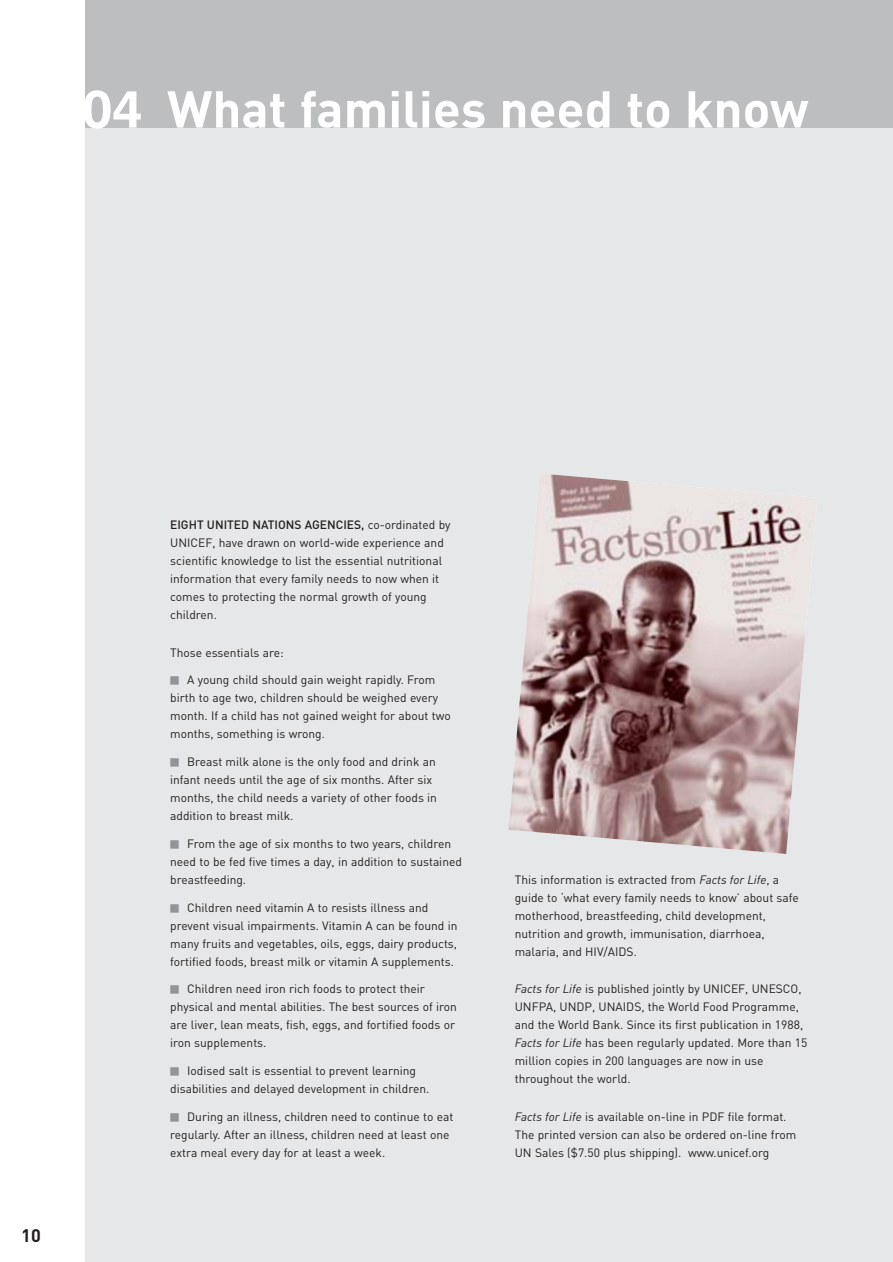
<style>
.page{position:relative;width:893px;height:1262px;background:#fff}
.page>*{position:absolute;margin:0;border:0;box-sizing:border-box;transform-origin:0 0}
.t1{font:700 51px "DIN";color:#fff}
.t2{font:700 18px "DIN";color:#231f1f}
.t3{font:12px/18px "DIN";color:#231f1f}
.s1{font-family:"Swiss 721 BT";font-size:53.25px}
.s2{font-weight:500}
.s3{font-style:italic}
</style>
<div class="page">
<div style="left:85px;top:0;width:807px;height:1262px;background:#e6e7e8"></div>
<div style="left:85px;top:0;width:807px;height:128px;background:#bcbec0"></div>
<img style="left:508px;top:474px;width:303px;height:380px">
<h1 class="t1" style="left:82px;top:91px;width:728px"><span class="s1">04</span> What families need to know</h1>
<h2 class="t2" style="left:21px;top:1229px;width:21px">10</h2>
<p class="t3" style="left:170px;top:517px;width:282px"><span class="s2">EIGHT UNITED NATIONS AGENCIES,</span> co-ordinated by UNICEF, have drawn on world-wide experience and scientific knowledge to list the essential nutritional information that every family needs to now when it comes to protecting the normal growth of young children.</p>
<p class="t3" style="left:170px;top:644px;width:115px">Those essentials are:</p>
<p class="t3" style="left:170px;top:672px;width:282px;text-indent:17px">A young child should gain weight rapidly. From birth to age two, children should be weighed every month. If a child has not gained weight for about two months, something is wrong.</p>
<p class="t3" style="left:170px;top:754px;width:268px;text-indent:17px">Breast milk alone is the only food and drink an infant needs until the age of six months. After six months, the child needs a variety of other foods in addition to breast milk.</p>
<p class="t3" style="left:170px;top:836px;width:293px;text-indent:17px">From the age of six months to two years, children need to be fed five times a day, in addition to sustained breastfeeding.</p>
<p class="t3" style="left:170px;top:899px;width:289px;text-indent:17px">Children need vitamin A to resists illness and prevent visual impairments. Vitamin A can be found in many fruits and vegetables, oils, eggs, dairy products, fortified foods, breast milk or vitamin A supplements.</p>
<p class="t3" style="left:170px;top:981px;width:288px;text-indent:17px">Children need iron rich foods to protect their physical and mental abilities. The best sources of iron are liver, lean meats, fish, eggs, and fortified foods or iron supplements.</p>
<p class="t3" style="left:170px;top:1063px;width:261px;text-align:center">Iodised salt is essential to prevent learning disabilities and delayed development in children.</p>
<p class="t3" style="left:170px;top:1109px;width:285px;text-indent:17px">During an illness, children need to continue to eat regularly. After an illness, children need at least one extra meal every day for at least a week.</p>
<p class="t3" style="left:514px;top:872px;width:285px">This information is extracted from <span class="s3">Facts for Life</span>, a guide to ‘what every family needs to know’ about safe motherhood, breastfeeding, child development, nutrition and growth, immunisation, diarrhoea, malaria, and HIV/AIDS.</p>
<p class="t3" style="left:514px;top:981px;width:294px"><span class="s3">Facts for Life</span> is published jointly by UNICEF, UNESCO, UNFPA, UNDP, UNAIDS, the World Food Programme, and the World Bank. Since its first publication in 1988, <span class="s3">Facts for Life</span> has been regularly updated. More than 15 million copies in 200 languages are now in use throughout the world.</p>
<p class="t3" style="left:514px;top:1109px;width:283px"><span class="s3">Facts for Life</span> is available on-line in PDF file format.<br>The printed version can also be ordered on-line from<br>UN Sales ($7.50 plus shipping). www.unicef.org</p>
</div>
